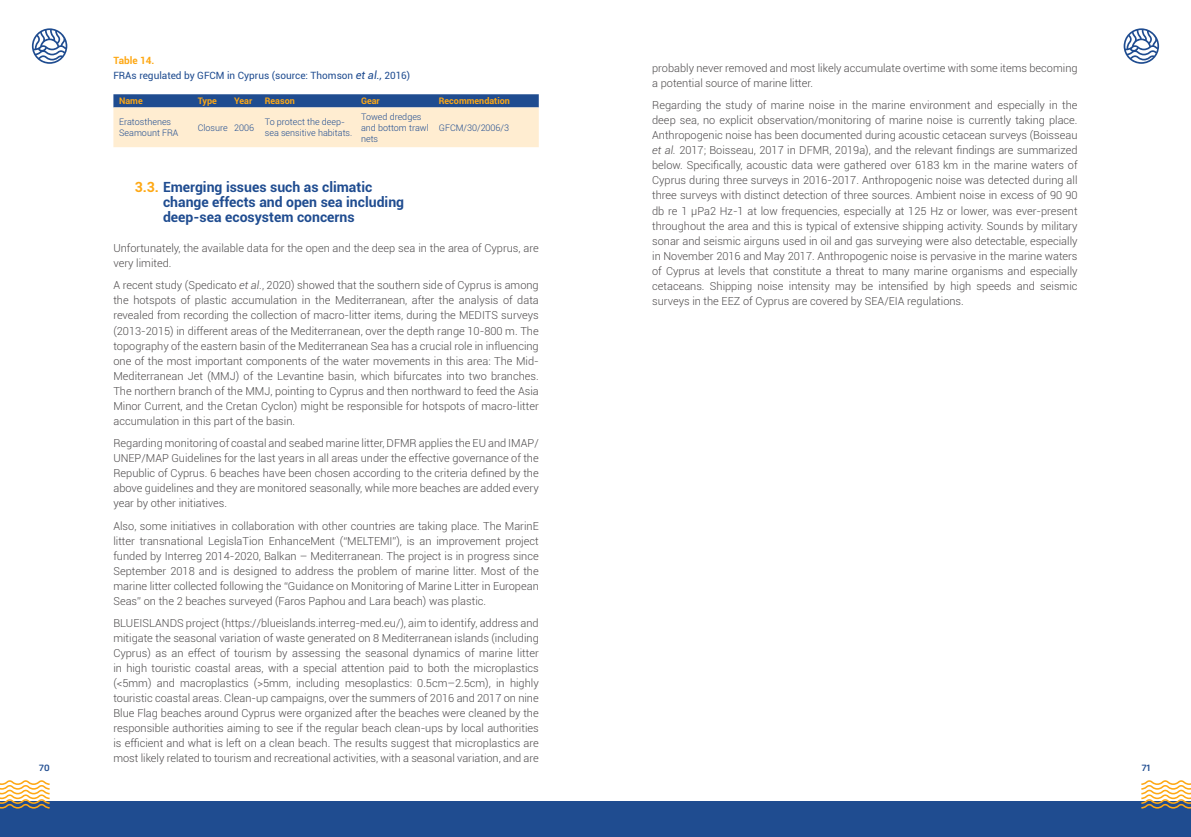
<style>
.page{position:relative;width:1191px;height:837px;background:#fff}
.page>*{position:absolute;margin:0;border:0;box-sizing:border-box;transform-origin:0 0}
.t1{font:700 14px/15px "Roboto";color:#1f4c90}
.t2{font:300 11px/15px "Roboto";color:#4e4b4c;text-align:justify}
.t3{font:10px/15px "Roboto";color:#1f4c90}
.t4{font:300 9px/10.8px "Roboto";color:#1f4c90}
.t5{font:700 9px "Roboto";color:#fea814}
.t6{font:700 9px "Ko Ho";color:#1f4c90}
.s1{font-weight:700;color:#fea814}
.s2{font-style:italic;font-size:11px}
.s3{color:#fea814}
.s4{font-style:italic}
</style>
<div class="page">
<div style="left:0;top:801px;width:1191px;height:35px;background:#1f4c90"></div>
<svg style="left:1141px;top:780px;width:50px;height:28px"></svg>
<svg style="left:0;top:780px;width:50px;height:28px"></svg>
<svg style="left:32px;top:28px;width:35px;height:36px"></svg>
<svg style="left:1123px;top:28px;width:36px;height:36px"></svg>
<svg style="left:113px;top:94px;width:426px;height:53px;background:#c8c5c1"></svg>
<p class="t3" style="left:113px;top:53px;width:298px"><span class="s1">Table 14.<br></span>FRAs regulated by GFCM in Cyprus (source: Thomson <span class="s2">et al.,</span> 2016)</p>
<p class="t5" style="left:119px;top:95px;width:25px">Name</p>
<p class="t5" style="left:198px;top:95px;width:21px">Type</p>
<p class="t5" style="left:234px;top:95px;width:20px">Year</p>
<p class="t5" style="left:265px;top:95px;width:32px">Reason</p>
<p class="t5" style="left:361px;top:95px;width:20px">Gear</p>
<p class="t5" style="left:439px;top:95px;width:73px">Recommendation</p>
<p class="t4" style="left:119px;top:116px;width:61px">Eratosthenes<br>Seamount FRA</p>
<p class="t4" style="left:198px;top:122px;width:58px">Closure 2006</p>
<p class="t4" style="left:265px;top:116px;width:89px">To protect the deep&shy;sea sensitive habitats.</p>
<p class="t4" style="left:361px;top:111px;width:69px">Towed dredges and bottom trawl nets</p>
<p class="t4" style="left:439px;top:122px;width:72px">GFCM/30/2006/3</p>
<p class="t1" style="left:163px;top:179px;width:243px;text-indent:-28px"><span class="s3">3.3.</span> Emerging issues such as climatic change effects and open sea including deep-sea ecosystem concerns</p>
<p class="t2" style="left:113px;top:240px;width:427px">Unfortunately, the available data for the open and the deep sea in the area of Cyprus, are very limited.</p>
<p class="t2" style="left:113px;top:277px;width:427px">A recent study (Spedicato <span class="s4">et al.</span>, 2020) showed that the southern side of Cyprus is among the hotspots of plastic accumulation in the Mediterranean, after the analysis of data revealed from recording the collection of macro-litter items, during the MEDITS surveys (2013-2015) in different areas of the Mediterranean, over the depth range 10-800 m. The topography of the eastern basin of the Mediterranean Sea has a crucial role in influencing one of the most important components of the water movements in this area: The Mid-Mediterranean Jet (MMJ) of the Levantine basin, which bifurcates into two branches.<br>The northern branch of the MMJ, pointing to Cyprus and then northward to feed the Asia Minor Current, and the Cretan Cyclon) might be responsible for hotspots of macro-litter accumulation in this part of the basin.</p>
<p class="t2" style="left:113px;top:435px;width:427px">Regarding monitoring of coastal and seabed marine litter, DFMR applies the EU and IMAP/ UNEP/MAP Guidelines for the last years in all areas under the effective governance of the Republic of Cyprus. 6 beaches have been chosen according to the criteria defined by the above guidelines and they are monitored seasonally, while more beaches are added every year by other initiatives.</p>
<p class="t2" style="left:113px;top:517px;width:427px">Also, some initiatives in collaboration with other countries are taking place. The MarinE litter transnational LegislaTion EnhanceMent (“MELTEMI”), is an improvement project funded by Interreg 2014-2020, Balkan – Mediterranean. The project is in progress since September 2018 and is designed to address the problem of marine litter. Most of the marine litter collected following the “Guidance on Monitoring of Marine Litter in European Seas” on the 2 beaches surveyed (Faros Paphou and Lara beach) was plastic.</p>
<p class="t2" style="left:113px;top:615px;width:427px">BLUEISLANDS project (https://blueislands.interreg-med.eu/), aim to identify, address and mitigate the seasonal variation of waste generated on 8 Mediterranean islands (including Cyprus) as an effect of tourism by assessing the seasonal dynamics of marine litter in high touristic coastal areas, with a special attention paid to both the microplastics (&lt;5mm) and macroplastics (&gt;5mm, including mesoplastics: 0.5cm–2.5cm), in highly touristic coastal areas. Clean-up campaigns, over the summers of 2016 and 2017 on nine Blue Flag beaches around Cyprus were organized after the beaches were cleaned by the responsible authorities aiming to see if the regular beach clean-ups by local authorities is efficient and what is left on a clean beach. The results suggest that microplastics are most likely related to tourism and recreational activities, with a seasonal variation, and are</p>
<p class="t2" style="left:652px;top:60px;width:427px">probably never removed and most likely accumulate overtime with some items becoming a potential source of marine litter.</p>
<p class="t2" style="left:652px;top:98px;width:427px">Regarding the study of marine noise in the marine environment and especially in the deep sea, no explicit observation/monitoring of marine noise is currently taking place.<br>Anthropogenic noise has been documented during acoustic cetacean surveys (Boisseau <span class="s4">et al.</span> 2017; Boisseau, 2017 in DFMR, 2019a), and the relevant findings are summarized below. Specifically, acoustic data were gathered over 6183 km in the marine waters of Cyprus during three surveys in 2016-2017. Anthropogenic noise was detected during all three surveys with distinct detection of three sources. Ambient noise in excess of 90 90 db re 1 μPa2 Hz-1 at low frequencies, especially at 125 Hz or lower, was ever-present throughout the area and this is typical of extensive shipping activity. Sounds by military sonar and seismic airguns used in oil and gas surveying were also detectable, especially in November 2016 and May 2017. Anthropogenic noise is pervasive in the marine waters of Cyprus at levels that constitute a threat to many marine organisms and especially cetaceans. Shipping noise intensity may be intensified by high speeds and seismic surveys in the EEZ of Cyprus are covered by SEA/EIA regulations.</p>
<p class="t6" style="left:39px;top:759px;width:12px">70</p>
<p class="t6" style="left:1141px;top:759px;width:10px">71</p>
</div>
